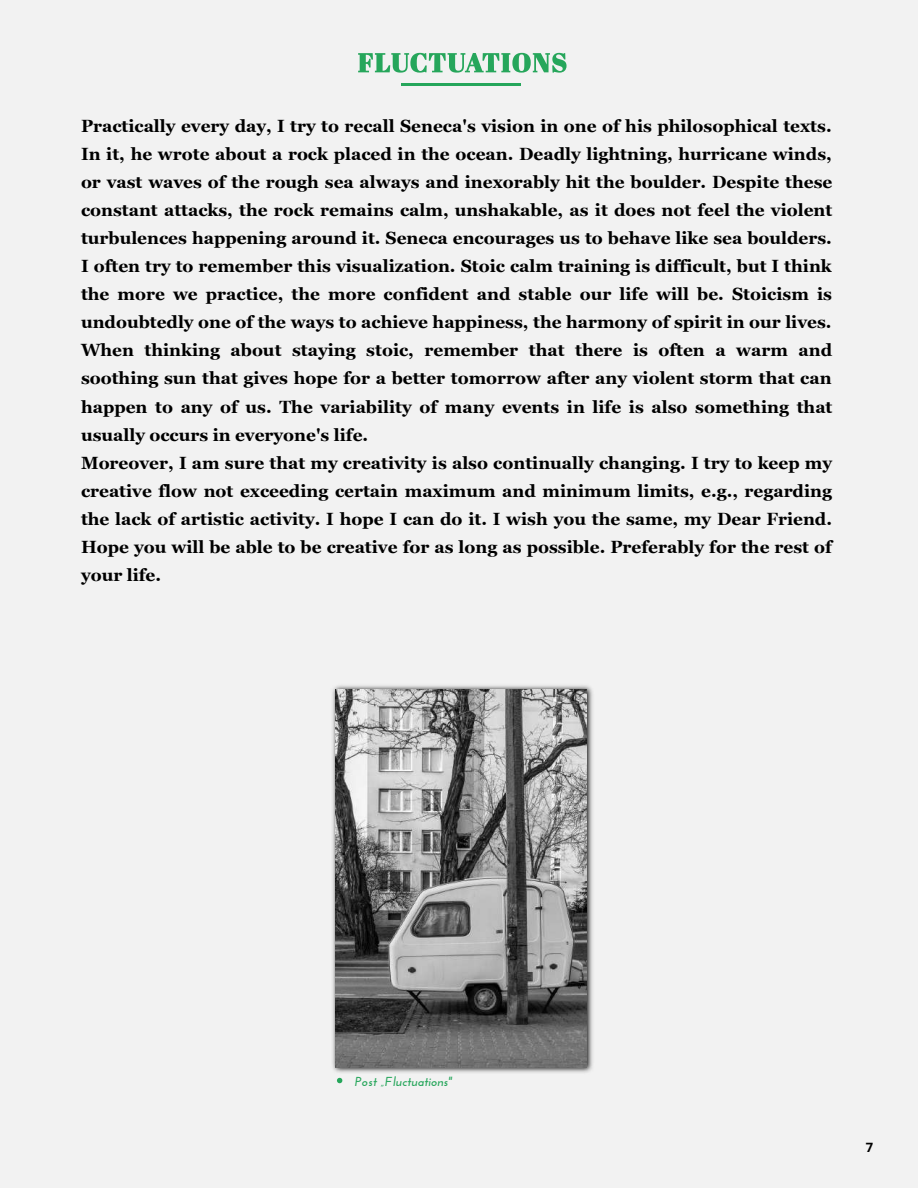
<style>
.page{position:relative;width:918px;height:1188px;background:#f2f2f2}
.page>*{position:absolute;margin:0;border:0;box-sizing:border-box;transform-origin:0 0}
.t1{font:700 17.25px/28px "Georgia";color:#000}
.t2{font:italic 700 12.9px "Josefin Sans";color:#26a65b}
.t3{font:700 12.9px "Open Sans";color:#000}
</style>
<div class="page">
<hr style="left:401px;top:83px;width:80px;height:2px;background:#26a65b">
<hr style="left:481px;top:83px;width:40px;height:2px;background:#26a65b">
<svg style="left:332px;top:685px;width:261px;height:388px"></svg>
<img style="left:336px;top:689px;width:250px;height:378px">
<svg style="left:337px;top:1078px;width:5px;height:5px"></svg>
<svg style="left:358px;top:53px;width:209px;height:20px"></svg>
<p class="t1" style="left:81px;top:112px;width:753px">Practically every day, I try to recall Seneca's vision in one of his philosophical texts.<br>In it, he wrote about a rock placed in the ocean. Deadly lightning, hurricane winds, or vast waves of the rough sea always and inexorably hit the boulder. Despite these constant attacks, the rock remains calm, unshakable, as it does not feel the violent turbulences happening around it. Seneca encourages us to behave like sea boulders.<br>I often try to remember this visualization. Stoic calm training is difficult, but I think the more we practice, the more confident and stable our life will be. Stoicism is undoubtedly one of the ways to achieve happiness, the harmony of spirit in our lives.<br>When thinking about staying stoic, remember that there is often a warm and soothing sun that gives hope for a better tomorrow after any violent storm that can happen to any of us. The variability of many events in life is also something that usually occurs in everyone's life.<br>Moreover, I am sure that my creativity is also continually changing. I try to keep my creative flow not exceeding certain maximum and minimum limits, e.g., regarding the lack of artistic activity. I hope I can do it. I wish you the same, my Dear Friend.<br>Hope you will be able to be creative for as long as possible. Preferably for the rest of your life.</p>
<p class="t2" style="left:355px;top:1075px;width:99px">Post „Fluctuations"</p>
<p class="t3" style="left:866px;top:1139px;width:9px">7</p>
</div>
